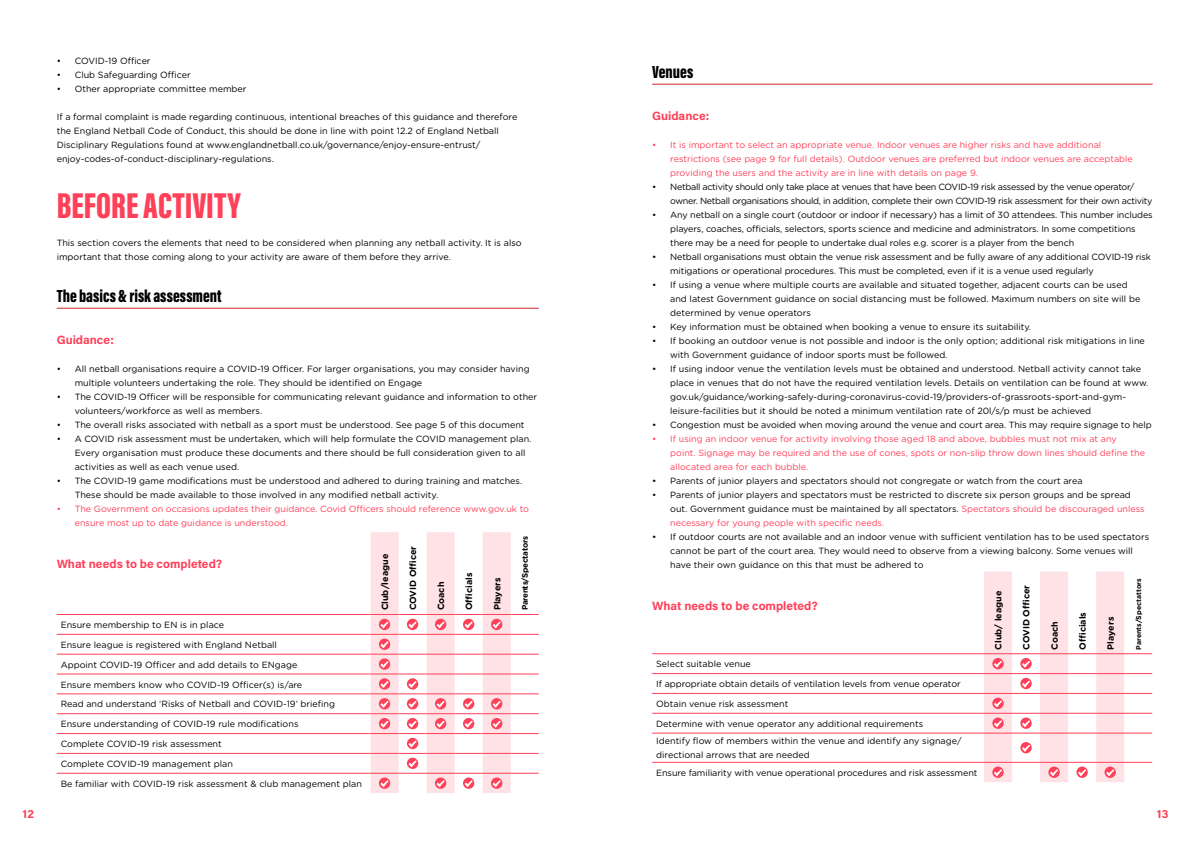
<style>
.page{position:relative;width:1191px;height:842px;background:#fff}
.page>*{position:absolute;margin:0;border:0;box-sizing:border-box;transform-origin:0 0}
.t1{font:37px "Acumin Variable Concept";letter-spacing:-.225em;color:#ff4059}
.t2{font:18px "Acumin Variable Concept";letter-spacing:-.12em;color:#000}
.t3{font:12px "Acumin Variable Concept";letter-spacing:.05em;color:#ff4059}
.t4{font:9px/14px "Gotham Rounded";color:#000}
.t5{font:9px/14px "Gotham Rounded";color:#ff4059}
.t6{font:9px/14px "Gotham Rounded";letter-spacing:-.035em;color:#000}
.t7{font:700 9px "Gotham Rounded";color:#000}
.t8{font:700 8px "Gotham Rounded";letter-spacing:-.03em;color:#000}
.t9{font:700 7px "Gotham Rounded";color:#000}
.s1{color:#ff4059}
</style>
<div class="page">
<hr style="left:57px;top:308px;width:482px;height:1px;background:#d2232a">
<hr style="left:57px;top:614px;width:313px;height:1px;background:#ff4059">
<hr style="left:57px;top:634px;width:313px;height:1px;background:#ff4059">
<hr style="left:57px;top:654px;width:313px;height:1px;background:#ff4059">
<hr style="left:57px;top:674px;width:313px;height:1px;background:#ff4059">
<hr style="left:57px;top:694px;width:313px;height:1px;background:#ff4059">
<hr style="left:57px;top:713px;width:313px;height:1px;background:#ff4059">
<hr style="left:57px;top:733px;width:313px;height:1px;background:#ff4059">
<hr style="left:57px;top:753px;width:313px;height:1px;background:#ff4059">
<hr style="left:57px;top:773px;width:313px;height:1px;background:#ff4059">
<svg style="left:370px;top:532px;width:169px;height:261px"></svg>
<hr style="left:652px;top:84px;width:500px;height:1px;background:#d2232a">
<hr style="left:652px;top:653px;width:332px;height:1px;background:#ff4059">
<hr style="left:652px;top:673px;width:332px;height:1px;background:#ff4059">
<hr style="left:652px;top:693px;width:332px;height:1px;background:#ff4059">
<hr style="left:652px;top:713px;width:332px;height:1px;background:#ff4059">
<hr style="left:652px;top:733px;width:332px;height:1px;background:#ff4059">
<hr style="left:652px;top:762px;width:332px;height:1px;background:#ff4059">
<svg style="left:984px;top:571px;width:168px;height:211px"></svg>
<p class="t4" style="left:57px;top:53px;width:95px">• COVID-19 Officer</p>
<p class="t4" style="left:57px;top:67px;width:136px">• Club Safeguarding Officer</p>
<p class="t4" style="left:57px;top:81px;width:191px">• Other appropriate committee member</p>
<p class="t4" style="left:57px;top:109px;width:462px">If a formal complaint is made regarding continuous, intentional breaches of this guidance and therefore the England Netball Code of Conduct, this should be done in line with point 12.2 of England Netball Disciplinary Regulations found at www.englandnetball.co.uk/governance/enjoy-ensure-entrust/ enjoy-codes-of-conduct-disciplinary-regulations.</p>
<h1 class="t1" style="left:57px;top:180px;width:193px">BEFOREACTIVITY</h1>
<p class="t4" style="left:57px;top:235px;width:466px">This section covers the elements that need to be considered when planning any netball activity. It is also important that those coming along to your activity are aware of them before they arrive.</p>
<h2 class="t2" style="left:57px;top:283px;width:167px">The basics &amp; risk assessment</h2>
<h3 class="t3" style="left:57px;top:332px;width:58px">Guidance:</h3>
<p class="t4" style="left:75px;top:361px;width:456px;text-indent:-18px">• All netball organisations require a COVID-19 Officer. For larger organisations, you may consider having multiple volunteers undertaking the role. They should be identified on Engage</p>
<p class="t4" style="left:75px;top:389px;width:464px;text-indent:-18px">• The COVID-19 Officer will be responsible for communicating relevant guidance and information to other volunteers/workforce as well as members.</p>
<p class="t4" style="left:57px;top:417px;width:469px">• The overall risks associated with netball as a sport must be understood. See page 5 of this document</p>
<p class="t4" style="left:75px;top:431px;width:458px;text-indent:-18px">• A COVID risk assessment must be undertaken, which will help formulate the COVID management plan.<br>Every organisation must produce these documents and there should be full consideration given to all activities as well as each venue used.</p>
<p class="t4" style="left:75px;top:473px;width:449px;text-indent:-18px">• The COVID-19 game modifications must be understood and adhered to during training and matches.<br>These should be made available to those involved in any modified netball activity.</p>
<p class="t5" style="left:75px;top:501px;width:456px;text-indent:-18px">• The Government on occasions updates their guidance. Covid Officers should reference www.gov.uk to ensure most up to date guidance is understood.</p>
<h3 class="t3" style="left:57px;top:556px;width:166px">What needs to be completed?</h3>
<p class="t7" style="left:378px;top:610px;width:58px;rotate:-90deg">Club/league</p>
<p class="t7" style="left:406px;top:610px;width:66px;rotate:-90deg">COVID Officer</p>
<p class="t8" style="left:519px;top:610px;width:76px;rotate:-90deg">Parents/Spectators</p>
<p class="t7" style="left:434px;top:610px;width:30px;rotate:-90deg">Coach</p>
<p class="t7" style="left:462px;top:610px;width:39px;rotate:-90deg">Officials</p>
<p class="t7" style="left:490px;top:610px;width:34px;rotate:-90deg">Players</p>
<p class="t4" style="left:61px;top:617px;width:165px">Ensure membership to EN is in place</p>
<p class="t4" style="left:61px;top:637px;width:218px">Ensure league is registered with England Netball</p>
<p class="t4" style="left:61px;top:657px;width:238px">Appoint COVID-19 Officer and add details to ENgage</p>
<p class="t4" style="left:61px;top:677px;width:243px">Ensure members know who COVID-19 Officer(s) is/are</p>
<p class="t4" style="left:61px;top:697px;width:276px">Read and understand ‘Risks of Netball and COVID-19’ briefing</p>
<p class="t4" style="left:61px;top:717px;width:239px">Ensure understanding of COVID-19 rule modifications</p>
<p class="t4" style="left:61px;top:736px;width:163px">Complete COVID-19 risk assessment</p>
<p class="t4" style="left:61px;top:756px;width:174px">Complete COVID-19 management plan</p>
<p class="t4" style="left:61px;top:776px;width:303px">Be familiar with COVID-19 risk assessment &amp; club management plan</p>
<h2 class="t2" style="left:652px;top:59px;width:44px">Venues</h2>
<h3 class="t3" style="left:652px;top:108px;width:58px">Guidance:</h3>
<p class="t5" style="left:670px;top:137px;width:464px;text-indent:-18px">• It is important to select an appropriate venue. Indoor venues are higher risks and have additional restrictions (see page 9 for full details). Outdoor venues are preferred but indoor venues are acceptable providing the users and the activity are in line with details on page 9.</p>
<p class="t6" style="left:670px;top:179px;width:484px;text-indent:-18px">• Netball activity should only take place at venues that have been COVID-19 risk assessed by the venue operator/ owner. Netball organisations should, in addition, complete their own COVID-19 risk assessment for their own activity</p>
<p class="t4" style="left:670px;top:207px;width:484px;text-indent:-18px">• Any netball on a single court (outdoor or indoor if necessary) has a limit of 30 attendees. This number includes players, coaches, officials, selectors, sports science and medicine and administrators. In some competitions there may be a need for people to undertake dual roles e.g. scorer is a player from the bench</p>
<p class="t4" style="left:670px;top:249px;width:482px;text-indent:-18px">• Netball organisations must obtain the venue risk assessment and be fully aware of any additional COVID-19 risk mitigations or operational procedures. This must be completed, even if it is a venue used regularly</p>
<p class="t4" style="left:670px;top:277px;width:471px;text-indent:-18px">• If using a venue where multiple courts are available and situated together, adjacent courts can be used and latest Government guidance on social distancing must be followed. Maximum numbers on site will be determined by venue operators</p>
<p class="t4" style="left:652px;top:319px;width:380px">• Key information must be obtained when booking a venue to ensure its suitability.</p>
<p class="t4" style="left:670px;top:333px;width:476px;text-indent:-18px">• If booking an outdoor venue is not possible and indoor is the only option; additional risk mitigations in line with Government guidance of indoor sports must be followed.</p>
<p class="t4" style="left:670px;top:361px;width:480px;text-indent:-18px">• If using indoor venue the ventilation levels must be obtained and understood. Netball activity cannot take place in venues that do not have the required ventilation levels. Details on ventilation can be found at www. gov.uk/guidance/working-safely-during-coronavirus-covid-19/providers-of-grassroots-sport-and-gym&shy;leisure-facilities but it should be noted a minimum ventilation rate of 20l/s/p must be achieved</p>
<p class="t4" style="left:652px;top:417px;width:501px">• Congestion must be avoided when moving around the venue and court area. This may require signage to help</p>
<p class="t5" style="left:670px;top:431px;width:476px;text-indent:-18px">• If using an indoor venue for activity involving those aged 18 and above, bubbles must not mix at any<br>point. Signage may be required and the use of cones, spots or non-slip throw down lines should define the allocated area for each bubble.</p>
<p class="t4" style="left:652px;top:474px;width:432px">• Parents of junior players and spectators should not congregate or watch from the court area</p>
<p class="t4" style="left:670px;top:488px;width:476px;text-indent:-18px">• Parents of junior players and spectators must be restricted to discrete six person groups and be spread out. Government guidance must be maintained by all spectators. <span class="s1">Spectators should be discouraged unless necessary for young people with specific needs.</span></p>
<p class="t4" style="left:670px;top:530px;width:480px;text-indent:-18px">• If outdoor courts are not available and an indoor venue with sufficient ventilation has to be used spectators cannot be part of the court area. They would need to observe from a viewing balcony. Some venues will have their own guidance on this that must be adhered to</p>
<h3 class="t3" style="left:652px;top:598px;width:166px">What needs to be completed?</h3>
<p class="t7" style="left:991px;top:650px;width:61px;rotate:-90deg">Club/ league</p>
<p class="t7" style="left:1019px;top:650px;width:66px;rotate:-90deg">COVID Officer</p>
<p class="t9" style="left:1133px;top:650px;width:73px;rotate:-90deg">Parents/Spectattors</p>
<p class="t7" style="left:1048px;top:650px;width:30px;rotate:-90deg">Coach</p>
<p class="t7" style="left:1076px;top:650px;width:39px;rotate:-90deg">Officials</p>
<p class="t7" style="left:1104px;top:650px;width:34px;rotate:-90deg">Players</p>
<p class="t4" style="left:656px;top:657px;width:96px">Select suitable venue</p>
<p class="t4" style="left:656px;top:676px;width:306px">If appropriate obtain details of ventilation levels from venue operator</p>
<p class="t4" style="left:656px;top:696px;width:134px">Obtain venue risk assessment</p>
<p class="t4" style="left:656px;top:714px;width:307px;line-height:17.5px">Determine with venue operator any additional requirements<br>Identify flow of members within the venue and identify any signage/</p>
<p class="t4" style="left:656px;top:746px;width:323px;line-height:17.5px">directional arrows that are needed<br>Ensure familiarity with venue operational procedures and risk assessment</p>
<h3 class="t3" style="left:23px;top:806px;width:12px">12</h3>
<h3 class="t3" style="left:1156px;top:806px;width:13px">13</h3>
</div>
